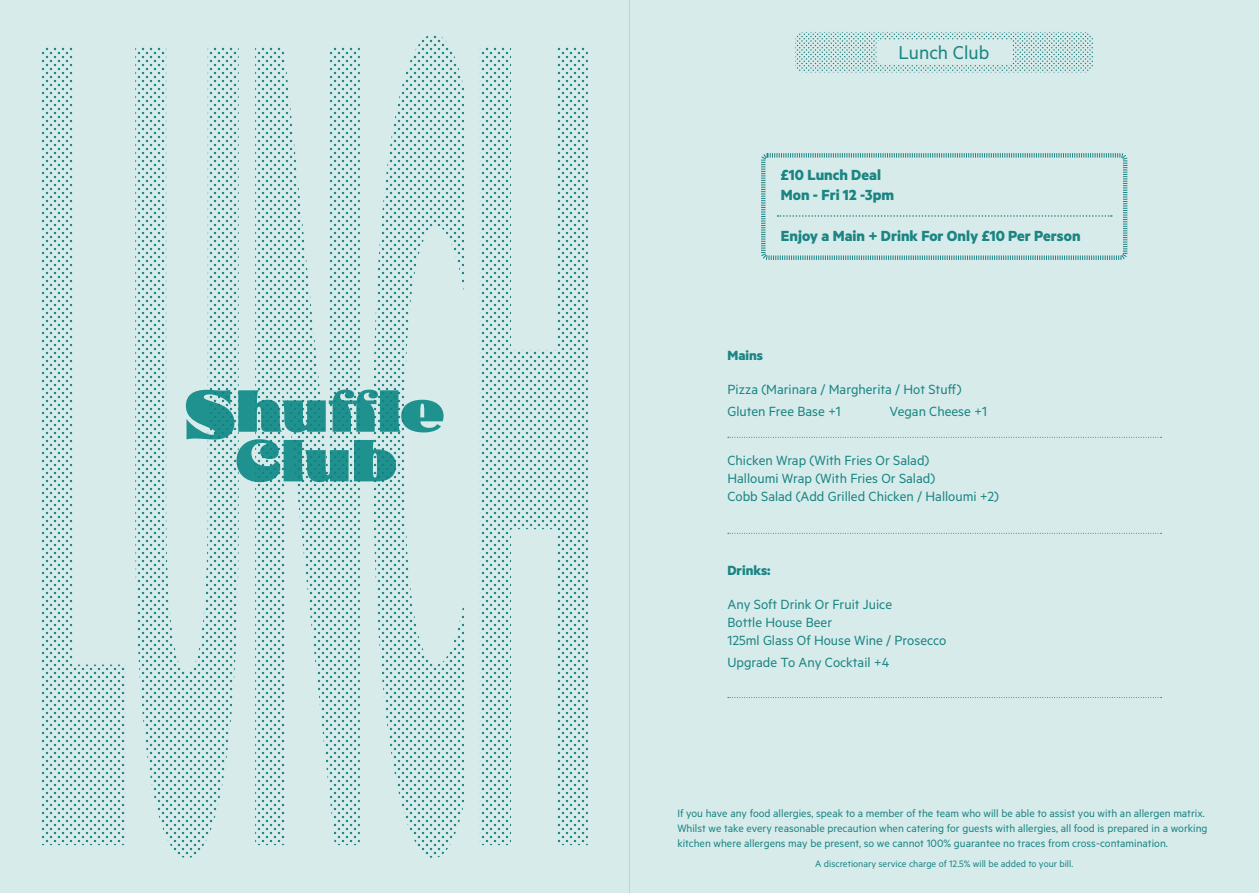
<style>
.page{position:relative;width:1259px;height:893px;background:#fff}
.page>*{position:absolute;margin:0;border:0;box-sizing:border-box;transform-origin:0 0}
.t1{font:21px "Metric";color:#1f918f}
.t2{font:700 16.5px/19.8px "Metric";color:#1f918f}
.t3{font:15px/18px "Metric";color:#1f918f}
.t4{font:700 15px "Metric";color:#1f918f}
.t5{font:12px/15px "Metric";color:#1f918f}
.t6{font:10.5px "Metric";color:#1f918f}
</style>
<div class="page">
<div style="left:0;top:0;width:629px;height:893px;background:#d8ebeb"></div>
<div style="left:629px;top:0;width:630px;height:893px;background:#d8ebeb"></div>
<svg style="left:42px;top:34px;width:546px;height:824px"></svg>
<h1 class="t1" style="left:898px;top:40px;width:92px">Lunch Club</h1>
<h2 class="t2" style="left:781px;top:165px;width:115px">£10 Lunch Deal<br>Mon - Fri 12 -3pm</h2>
<h2 class="t2" style="left:781px;top:226px;width:301px">Enjoy a Main + Drink For Only £10 Per Person</h2>
<p class="t4" style="left:727px;top:346px;width:37px">Mains</p>
<p class="t3" style="left:727px;top:377px;width:235px;line-height:22.5px">Pizza (Marinara / Margherita / Hot Stuff)<br>Gluten Free Base +1</p>
<p class="t3" style="left:889px;top:402px;width:99px">Vegan Cheese +1</p>
<p class="t3" style="left:727px;top:451px;width:273px">Chicken Wrap (With Fries Or Salad)<br>Halloumi Wrap (With Fries Or Salad)<br>Cobb Salad (Add Grilled Chicken / Halloumi +2)</p>
<p class="t4" style="left:727px;top:561px;width:45px">Drinks:</p>
<p class="t3" style="left:727px;top:594px;width:220px">Any Soft Drink Or Fruit Juice<br>Bottle House Beer<br>125ml Glass Of House Wine / Prosecco</p>
<p class="t3" style="left:727px;top:653px;width:163px">Upgrade To Any Cocktail +4</p>
<p class="t5" style="left:677px;top:805px;width:532px">If you have any food allergies, speak to a member of the team who will be able to assist you with an allergen matrix.<br>Whilst we take every reasonable precaution when catering for guests with allergies, all food is prepared in a working kitchen where allergens may be present, so we cannot 100% guarantee no traces from cross-contamination.</p>
<p class="t6" style="left:815px;top:858px;width:259px">A discretionary service charge of 12.5% will be added to your bill.</p>
</div>
